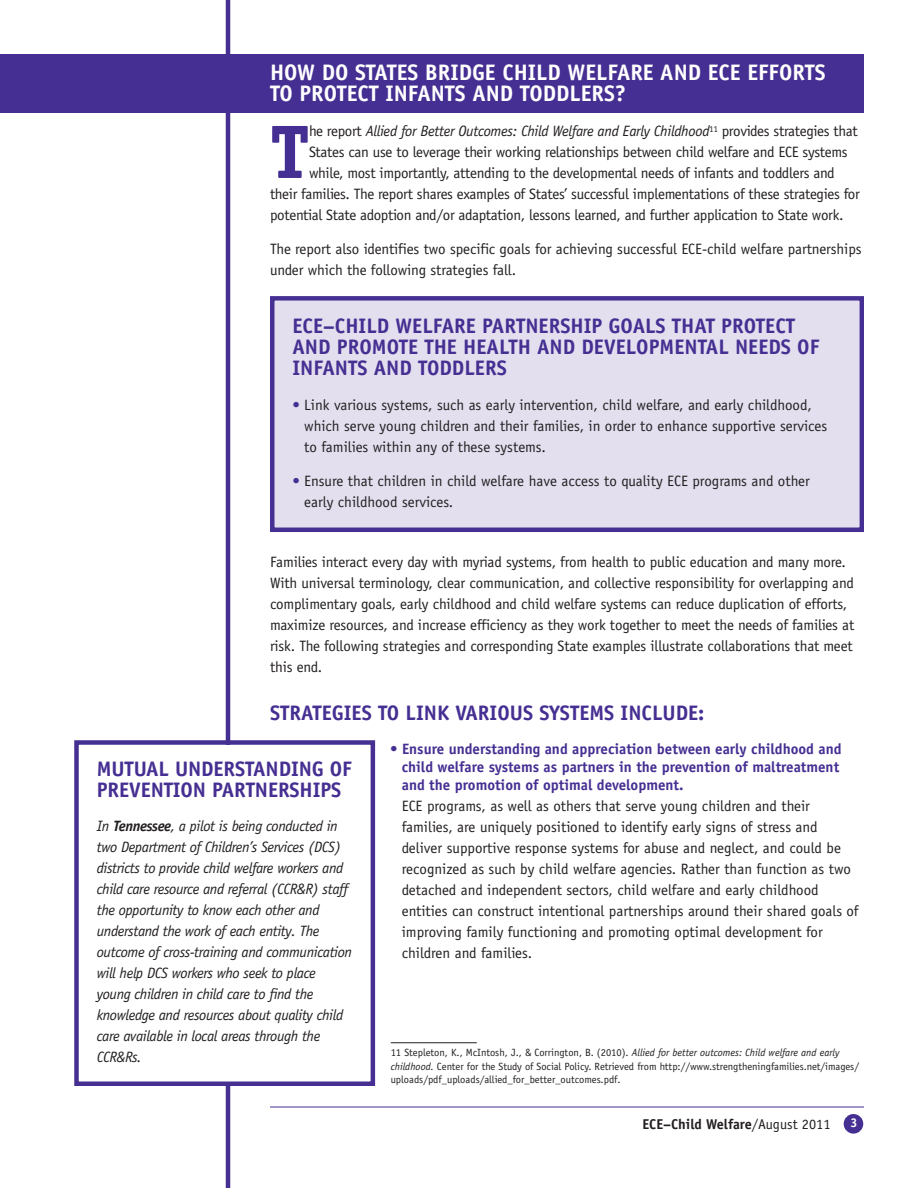
<style>
.page{position:relative;width:918px;height:1188px;background:#fff}
.page>*{position:absolute;margin:0;border:0;box-sizing:border-box;transform-origin:0 0}
.t1{font:700 75.9px "Officina Serif";color:#462f92}
.t2{font:700 22.5px/21px "Officina Sans";color:#fff}
.t3{font:700 21px/21px "Officina Sans";color:#462f92}
.t4{font:15px/21px "Officina Sans";letter-spacing:-.01em;color:#231f20}
.t5{font:italic 15px/21px "Officina Sans";letter-spacing:-.025em;color:#231f20}
.t6{font:700 15px/18px "Officina Sans";color:#462f92}
.t7{font:700 14.25px "Officina Sans";color:#231f20}
.t8{font:700 12.75px "Officina Sans";color:#fff}
.t9{font:10.5px/13.5px "Officina Sans";color:#231f20}
.s1{font-style:normal}
.s2{font-weight:700;color:#462f92}
.s3{font-weight:700}
.s4{font-style:italic}
.s5{font-weight:400}
</style>
<div class="page">
<div style="left:0;top:54px;width:864px;height:58px;background:#462f92"></div>
<div style="left:844px;top:1114px;width:19px;height:20px;background:#462f92;border-radius:50%"></div>
<hr style="left:226px;top:0;width:4px;height:1188px;background:#462f92">
<hr style="left:270px;top:1107px;width:594px;height:1px;background:#462f92">
<div style="left:274px;top:301px;width:586px;height:227px;background:#e3dfef"></div>
<div style="left:270px;top:296px;width:594px;height:236px;border:4px solid #462f92"></div>
<div style="left:79px;top:745px;width:292px;height:337px;background:#fff"></div>
<div style="left:74px;top:740px;width:301px;height:346px;border:4px solid #462f92"></div>
<hr style="left:391px;top:1042px;width:86px;height:1px;background:#231f20">
<h2 class="t2" style="left:270px;top:64px;width:557px">HOW DO STATES BRIDGE CHILD WELFARE AND ECE EFFORTS<br>TO PROTECT INFANTS AND TODDLERS?</h2>
<p class="t1" style="left:270px;top:124px;width:41px">T</p>
<p class="t5" style="left:309px;top:122px;width:550px"><span class="s1">he report</span> Allied for Better Outcomes: Child Welfare and Early Childhood<sup>11</sup> <span class="s1">provides strategies that</span></p>
<p class="t4" style="left:309px;top:143px;width:540px">States can use to leverage their working relationships between child welfare and ECE systems</p>
<p class="t4" style="left:309px;top:164px;width:527px">while, most importantly, attending to the developmental needs of infants and toddlers and</p>
<p class="t4" style="left:270px;top:185px;width:591px">their families. The report shares examples of States’ successful implementations of these strategies for</p>
<p class="t4" style="left:270px;top:206px;width:575px">potential State adoption and/or adaptation, lessons learned, and further application to State work.</p>
<p class="t4" style="left:270px;top:240px;width:593px">The report also identifies two specific goals for achieving successful ECE-child welfare partnerships under which the following strategies fall.</p>
<h2 class="t3" style="left:293px;top:317px;width:528px">ECE–CHILD WELFARE PARTNERSHIP GOALS THAT PROTECT<br>AND PROMOTE THE HEALTH AND DEVELOPMENTAL NEEDS OF<br>INFANTS AND TODDLERS</h2>
<p class="t4" style="left:304px;top:395px;width:525px;text-indent:-12px"><span class="s2">•</span> Link various systems, such as early intervention, child welfare, and early childhood, which serve young children and their families, in order to enhance supportive services to families within any of these systems.</p>
<p class="t4" style="left:304px;top:472px;width:507px;text-indent:-12px"><span class="s2">•</span> Ensure that children in child welfare have access to quality ECE programs and other early childhood services.</p>
<p class="t4" style="left:270px;top:552px;width:586px">Families interact every day with myriad systems, from health to public education and many more.<br>With universal terminology, clear communication, and collective responsibility for overlapping and complimentary goals, early childhood and child welfare systems can reduce duplication of efforts, maximize resources, and increase efficiency as they work together to meet the needs of families at risk. The following strategies and corresponding State examples illustrate collaborations that meet this end.</p>
<h2 class="t3" style="left:270px;top:704px;width:436px">STRATEGIES TO LINK VARIOUS SYSTEMS INCLUDE:</h2>
<p class="t6" style="left:402px;top:741px;width:441px;text-indent:-12px">• Ensure understanding and appreciation between early childhood and child welfare systems as partners in the prevention of maltreatment and the promotion of optimal development.</p>
<p class="t4" style="left:402px;top:797px;width:458px">ECE programs, as well as others that serve young children and their families, are uniquely positioned to identify early signs of stress and deliver supportive response systems for abuse and neglect, and could be recognized as such by child welfare agencies. Rather than function as two detached and independent sectors, child welfare and early childhood entities can construct intentional partnerships around their shared goals of improving family functioning and promoting optimal development for children and families.</p>
<h3 class="t3" style="left:97px;top:760px;width:257px">MUTUAL UNDERSTANDING OF<br>PREVENTION PARTNERSHIPS</h3>
<p class="t5" style="left:97px;top:817px;width:257px">In <span class="s3">Tennessee</span>, a pilot is being conducted in two Department of Children’s Services (DCS) districts to provide child welfare workers and child care resource and referral (CCR&amp;R) staff the opportunity to know each other and understand the work of each entity. The outcome of cross-training and communication will help DCS workers who seek to place young children in child care to find the knowledge and resources about quality child care available in local areas through the CCR&amp;Rs.</p>
<p class="t9" style="left:391px;top:1047px;width:470px">11 Stepleton, K., McIntosh, J., &amp; Corrington, B. (2010). <span class="s4">Allied for better outcomes: Child welfare and early childhood.</span> Center for the Study of Social Policy. Retrieved from http://www.strengtheningfamilies.net/images/ uploads/pdf_uploads/allied_for_better_outcomes.pdf.</p>
<p class="t7" style="left:642px;top:1118px;width:190px">ECE –Child Welfare<span class="s5">/August 2011</span></p>
<p class="t8" style="left:850px;top:1118px;width:9px">3</p>
</div>
